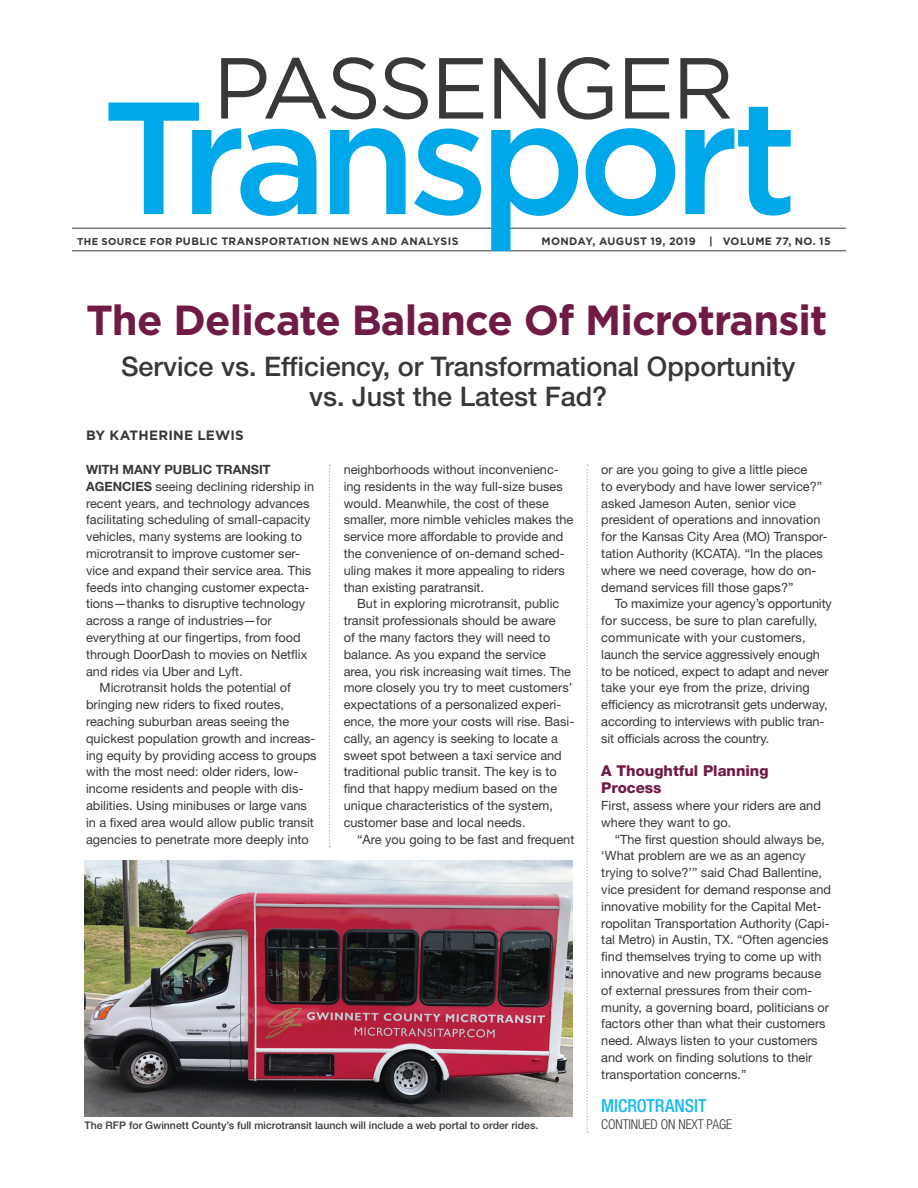
<style>
.page{position:relative;width:918px;height:1188px;background:#fff}
.page>*{position:absolute;margin:0;border:0;box-sizing:border-box;transform-origin:0 0}
.APTA__2019_PLUM_HEAD{font:700 42px "Gotham";letter-spacing:-.02em;color:#701b45}
.APTA__2019_body_copy{font:500 27px/30px "Helvetica Neue LT Std";color:#383839;text-align:center}
.t1{font:500 condensed 18px "Helvetica Neue";letter-spacing:-.005em;color:#15bbee}
.APTA__2019_subhead_1{font:800 15px/16.8px "Helvetica Neue LT Std";color:#701b45}
.t2{font:300 condensed 13.5px "Helvetica Neue";letter-spacing:-.01em;color:#383839}
.Byline{font:700 13.5px "Gotham";letter-spacing:.02em;color:#383839}
.APTA__2019_body_copy-2{font:12.75px/16.8px "Helvetica Neue LT Std";color:#383839}
.APTA__2019_PLUM_HEAD-2{font:700 10.65px "Gotham";letter-spacing:.035em;color:#383839}
.APTA_2019_caption{font:500 10.5px "Helvetica Neue LT Std";color:#383839}
.s1{font-size:9.9px}
.s2{font-weight:700}
</style>
<div class="page">
<hr style="left:72px;top:228px;width:774px;height:1px;background:#383839">
<hr style="left:72px;top:251px;width:774px;height:1px;background:#383839">
<svg style="left:108px;top:103px;width:683px;height:148px"></svg>
<svg style="left:221px;top:57px;width:509px;height:63px"></svg>
<svg style="left:329px;top:465px;width:1px;height:382px"></svg>
<svg style="left:586px;top:465px;width:2px;height:668px"></svg>
<img style="left:84px;top:860px;width:488px;height:256px">
<p class="APTA__2019_PLUM_HEAD-2" style="left:77px;top:234px;width:383px"><span class="s1">THE SOURCE FOR</span> PUBLIC TRANSPORTATION NEWS AND ANALYSIS</p>
<p class="APTA__2019_PLUM_HEAD-2" style="left:541px;top:234px;width:291px">MONDAY, AUGUST 19, 2019 | VOLUME 77, NO. 15</p>
<p class="APTA__2019_PLUM_HEAD" style="left:86px;top:292px;width:743px">The Delicate Balance Of Microtransit</p>
<p class="APTA__2019_body_copy" style="left:121px;top:351px;width:676px">Service vs. Efficiency, or Transformational Opportunity vs. Just the Latest Fad?</p>
<p class="Byline" style="left:86px;top:427px;width:159px">BY KATHERINE LEWIS</p>
<p class="APTA__2019_body_copy-2" style="left:86px;top:461px;width:230px"><span class="s2">WITH MANY PUBLIC TRANSIT AGENCIES</span> seeing declining ridership in recent years, and technology advances facilitating scheduling of small-capacity vehicles, many systems are looking to microtransit to improve customer ser&shy;vice and expand their service area. This feeds into changing customer expecta&shy;tions—thanks to disruptive technology across a range of industries—for everything at our fingertips, from food through DoorDash to movies on Netflix and rides via Uber and Lyft.</p>
<p class="APTA__2019_body_copy-2" style="left:86px;top:679px;width:232px;text-indent:14px">Microtransit holds the potential of bringing new riders to fixed routes, reaching suburban areas seeing the quickest population growth and increas&shy;ing equity by providing access to groups with the most need: older riders, low&shy;income residents and people with dis&shy;abilities. Using minibuses or large vans in a fixed area would allow public transit agencies to penetrate more deeply into</p>
<p class="APTA__2019_body_copy-2" style="left:344px;top:461px;width:231px">neighborhoods without inconvenienc&shy;ing residents in the way full-size buses would. Meanwhile, the cost of these smaller, more nimble vehicles makes the service more affordable to provide and the convenience of on-demand sched&shy;uling makes it more appealing to riders than existing paratransit.</p>
<p class="APTA__2019_body_copy-2" style="left:344px;top:595px;width:232px;text-indent:14px">But in exploring microtransit, public transit professionals should be aware<br>of the many factors they will need to balance. As you expand the service area, you risk increasing wait times. The more closely you try to meet customers’ expectations of a personalized experi&shy;ence, the more your costs will rise. Basi&shy;cally, an agency is seeking to locate a sweet spot between a taxi service and traditional public transit. The key is to find that happy medium based on the unique characteristics of the system, customer base and local needs.</p>
<p class="APTA__2019_body_copy-2" style="left:357px;top:830px;width:219px">“Are you going to be fast and frequent</p>
<p class="APTA_2019_caption" style="left:85px;top:1119px;width:455px">The RFP for Gwinnett County’s full microtransit launch will include a web portal to order rides.</p>
<p class="APTA__2019_body_copy-2" style="left:601px;top:461px;width:228px">or are you going to give a little piece<br>to everybody and have lower service?” asked Jameson Auten, senior vice president of operations and innovation for the Kansas City Area (MO) Transpor&shy;tation Authority (KCATA). “In the places where we need coverage, how do on&shy;demand services fill those gaps?”</p>
<p class="APTA__2019_body_copy-2" style="left:601px;top:595px;width:232px;text-indent:14px">To maximize your agency’s opportunity for success, be sure to plan carefully, communicate with your customers, launch the service aggressively enough to be noticed, expect to adapt and never take your eye from the prize, driving efficiency as microtransit gets underway, according to interviews with public tran&shy;sit officials across the country.</p>
<p class="APTA__2019_subhead_1" style="left:601px;top:763px;width:169px">A Thoughtful Planning<br>Process</p>
<p class="APTA__2019_body_copy-2" style="left:601px;top:797px;width:221px">First, assess where your riders are and where they want to go.</p>
<p class="APTA__2019_body_copy-2" style="left:601px;top:830px;width:231px;text-indent:14px">“The first question should always be, ‘What problem are we as an agency trying to solve?’” said Chad Ballentine, vice president for demand response and innovative mobility for the Capital Met&shy;ropolitan Transportation Authority (Capi&shy;tal Metro) in Austin, TX. “Often agencies find themselves trying to come up with innovative and new programs because of external pressures from their com&shy;munity, a governing board, politicians or factors other than what their customers need. Always listen to your customers and work on finding solutions to their transportation concerns.”</p>
<p class="t1" style="left:601px;top:1095px;width:107px">MICROTRANSIT</p>
<p class="t2" style="left:601px;top:1117px;width:132px">CONTINUED ON NEXT PAGE</p>
</div>
